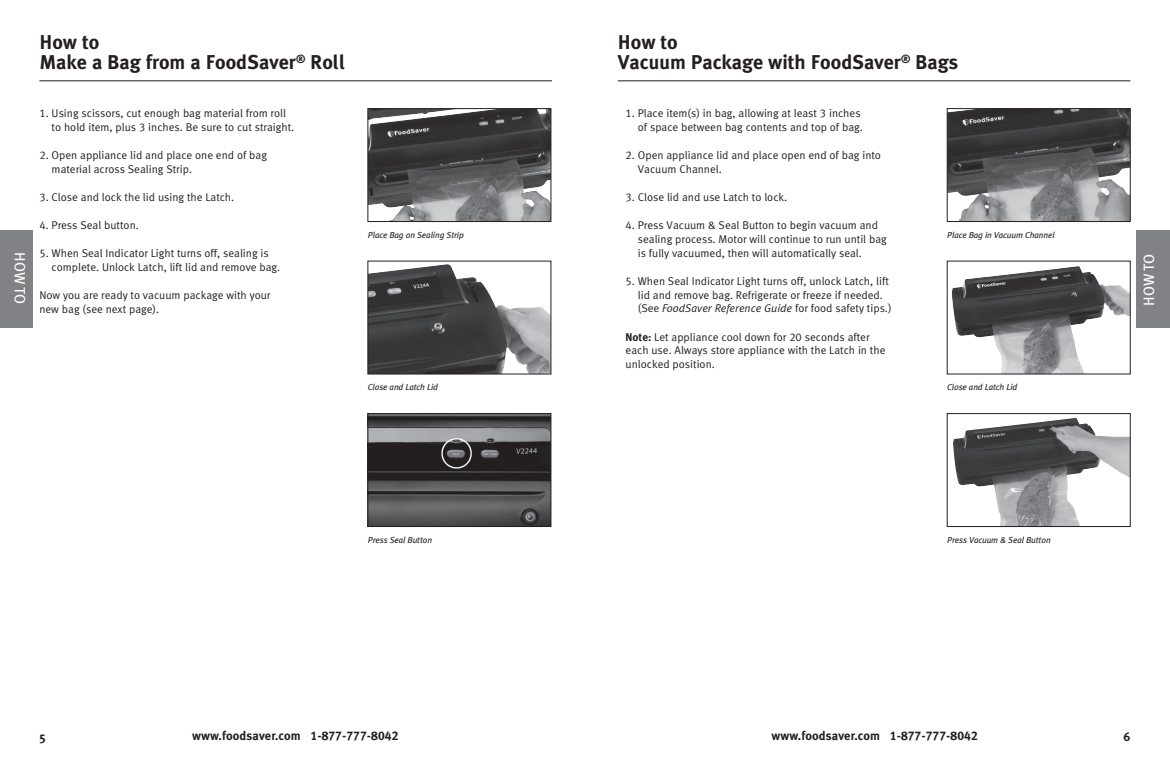
<style>
.page{position:relative;width:1170px;height:765px;background:#fff}
.page>*{position:absolute;margin:0;border:0;box-sizing:border-box;transform-origin:0 0}
.t1{font:700 20px/20px "Meta Plus";color:#231f20}
.t2{font:15px "Meta Plus";letter-spacing:-.005em;color:#fff}
.t3{font:700 12.5px "Meta Plus";letter-spacing:.01em;color:#231f20}
.t4{font:11.25px/13.8px "Meta Normal LF";color:#231f20}
.t5{font:italic 8.75px "Meta Plus";letter-spacing:-.01em;color:#231f20}
.s1{font-style:italic}
.s2{font-family:"Meta Bold LF"}
.s3{font-family:"Meta Plus Bold Caps";font-weight:400}
</style>
<div class="page">
<div style="left:0;top:230px;width:33px;height:98px;background:#808285"></div>
<div style="left:1137px;top:230px;width:33px;height:98px;background:#808285"></div>
<hr style="left:39px;top:81px;width:513px;height:1px;background:#231f20">
<img style="left:370px;top:110px;width:179px;height:110px">
<div style="left:368px;top:108px;width:183px;height:114px;border:1px solid #231f20"></div>
<hr style="left:618px;top:81px;width:512px;height:1px;background:#231f20">
<img style="left:370px;top:264px;width:179px;height:108px">
<div style="left:368px;top:261px;width:183px;height:113px;border:1px solid #231f20"></div>
<img style="left:370px;top:415px;width:179px;height:110px">
<div style="left:368px;top:413px;width:183px;height:114px;border:1px solid #231f20"></div>
<img style="left:949px;top:110px;width:180px;height:110px">
<div style="left:947px;top:108px;width:184px;height:114px;border:1px solid #231f20"></div>
<img style="left:952px;top:266px;width:177px;height:106px">
<img style="left:953px;top:418px;width:176px;height:107px">
<div style="left:947px;top:413px;width:184px;height:114px;border:1px solid #231f20"></div>
<h1 class="t1" style="left:39px;top:32px;width:307px">How to<br>Make a Bag from a FoodSaver<sup>®</sup> Roll</h1>
<p class="t4" style="left:52px;top:106px;width:244px;text-indent:-12px">1. Using scissors, cut enough bag material from roll to hold item, plus 3 inches. Be sure to cut straight.</p>
<p class="t4" style="left:52px;top:148px;width:217px;text-indent:-12px">2. Open appliance lid and place one end of bag material across Sealing Strip.</p>
<p class="t4" style="left:39px;top:190px;width:196px">3. Close and lock the lid using the Latch.</p>
<p class="t4" style="left:39px;top:218px;width:101px">4. Press Seal button.</p>
<p class="t4" style="left:52px;top:246px;width:230px;text-indent:-12px">5. When Seal Indicator Light turns off, sealing is complete. Unlock Latch, lift lid and remove bag.</p>
<p class="t4" style="left:39px;top:288px;width:233px">Now you are ready to vacuum package with your new bag (see next page).</p>
<h1 class="t1" style="left:618px;top:32px;width:342px">How to<br>Vacuum Package with FoodSaver<sup>®</sup> Bags</h1>
<p class="t4" style="left:626px;top:106px;width:239px;text-align:right">1. Place item(s) in bag, allowing at least 3 inches of space between bag contents and top of bag.</p>
<p class="t4" style="left:638px;top:148px;width:245px;text-indent:-12px">2. Open appliance lid and place open end of bag into<br>Vacuum Channel.</p>
<p class="t4" style="left:626px;top:190px;width:163px">3. Close lid and use Latch to lock.</p>
<p class="t4" style="left:638px;top:218px;width:251px;text-indent:-12px">4. Press Vacuum &amp; Seal Button to begin vacuum and sealing process. Motor will continue to run until bag is fully vacuumed, then will automatically seal.</p>
<p class="t4" style="left:638px;top:274px;width:255px;text-indent:-12px">5. When Seal Indicator Light turns off, unlock Latch, lift lid and remove bag. Refrigerate or freeze if needed. (See <span class="s1">FoodSaver Reference Guide</span> for food safety tips.)</p>
<p class="t4" style="left:626px;top:330px;width:261px"><span class="s2">Note:</span> Let appliance cool down for 20 seconds after each use. Always store appliance with the Latch in the unlocked position.</p>
<p class="t5" style="left:368px;top:230px;width:97px">Place Bag on Sealing Strip</p>
<p class="t5" style="left:947px;top:230px;width:109px">Place Bag in Vacuum Channel</p>
<h2 class="t2" style="left:29px;top:252px;width:53px;rotate:90deg">how to</h2>
<h2 class="t2" style="left:1140px;top:306px;width:53px;rotate:-90deg">how to</h2>
<p class="t5" style="left:368px;top:382px;width:72px">Close and Latch Lid</p>
<p class="t5" style="left:368px;top:535px;width:66px">Press Seal Button</p>
<p class="t5" style="left:947px;top:382px;width:72px">Close and Latch Lid</p>
<p class="t5" style="left:947px;top:535px;width:105px">Press Vacuum &amp; Seal Button</p>
<p class="t3" style="left:39px;top:729px;width:8px">5</p>
<p class="t3" style="left:192px;top:728px;width:208px">www.foodsaver.com <span class="s3">1-877-777-8042</span></p>
<p class="t3" style="left:772px;top:728px;width:208px">www.foodsaver.com <span class="s3">1-877-777-8042</span></p>
<p class="t3" style="left:1124px;top:729px;width:9px">6</p>
</div>
